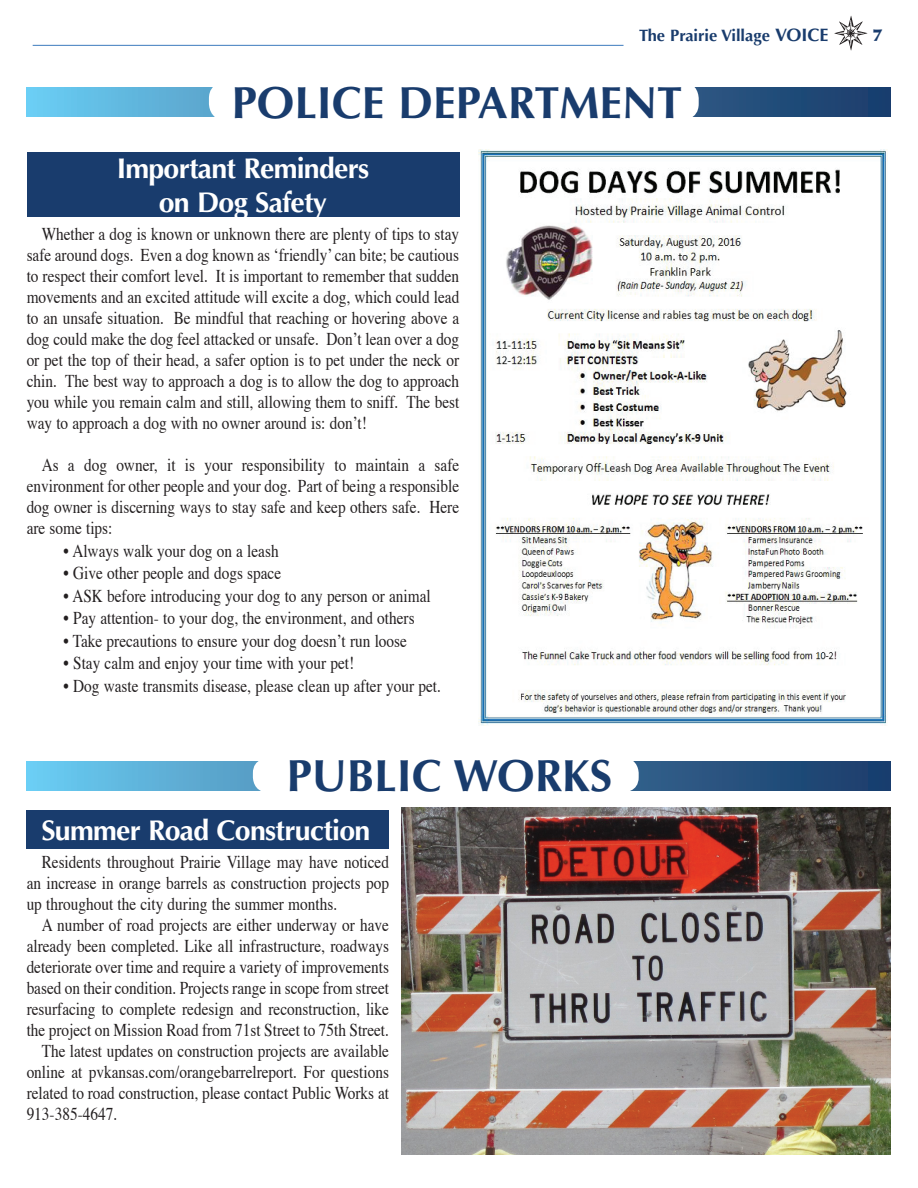
<style>
.page{position:relative;width:918px;height:1188px;background:#fff}
.page>*{position:absolute;margin:0;border:0;box-sizing:border-box;transform-origin:0 0}
.t1{font:700 45px "Optima";color:#193c6d}
.t2{font:700 28.5px/34.2px "Optima";letter-spacing:-.025em;color:#fff;text-align:center}
.t3{font:18px/21px "Times";color:#231f20;text-align:justify;scale:.85 1}
.t4{font:700 16.5px "Optima";color:#193c6d}
.t5{font:900 16.5px "Optima";color:#193c6d}
.s1{font-size:18px}
</style>
<div class="page">
<svg style="left:27px;top:87px;width:864px;height:29px;background:#4180ab"></svg>
<div style="left:209px;top:82px;width:489px;height:38px;background:#fff;border-radius:16px"></div>
<img style="left:834px;top:15px;width:34px;height:36px">
<hr style="left:33px;top:45px;width:590px;height:1px;background:#3c7bbd">
<svg style="left:27px;top:761px;width:864px;height:29px;background:#417ea9"></svg>
<div style="left:253px;top:758px;width:385px;height:34px;background:#fff;border-radius:15px"></div>
<div style="left:27px;top:152px;width:432px;height:65px;background:#193c6d"></div>
<img style="left:478px;top:149px;width:409px;height:576px">
<img style="left:402px;top:807px;width:489px;height:347px">
<div style="left:27px;top:810px;width:362px;height:39px;background:#193c6d"></div>
<p class="t4" style="left:639px;top:26px;width:191px">The Prairie Village <span class="s1">VOICE</span></p>
<p class="t5" style="left:872px;top:25px;width:11px">7</p>
<h1 class="t1" style="left:232px;top:77px;width:26px">police</h1>
<h1 class="t1" style="left:398px;top:77px;width:29px">departme</h1>
<h1 class="t1" style="left:622px;top:77px;width:51px">nt</h1>
<h2 class="t2" style="left:117px;top:151px;width:254px">Important Reminders on Dog Safety</h2>
<p class="t3" style="left:27px;top:224px;width:510px;text-indent:15px">Whether a dog is known or unknown there are plenty of tips to stay safe around dogs. Even a dog known as ‘friendly’ can bite; be cautious to respect their comfort level. It is important to remember that sudden movements and an excited attitude will excite a dog, which could lead to an unsafe situation. Be mindful that reaching or hovering above a dog could make the dog feel attacked or unsafe. Don’t lean over a dog or pet the top of their head, a safer option is to pet under the neck or chin. The best way to approach a dog is to allow the dog to approach you while you remain calm and still, allowing them to sniff. The best way to approach a dog with no owner around is: don’t!</p>
<p class="t3" style="left:27px;top:455px;width:510px;text-indent:15px">As a dog owner, it is your responsibility to maintain a safe environment for other people and your dog. Part of being a responsible dog owner is discerning ways to stay safe and keep others safe. Here are some tips:</p>
<p class="t3" style="left:64px;top:541px;width:254px">• Always walk your dog on a leash</p>
<p class="t3" style="left:64px;top:563px;width:257px">• Give other people and dogs space</p>
<p class="t3" style="left:64px;top:586px;width:433px">• ASK before introducing your dog to any person or animal</p>
<p class="t3" style="left:64px;top:608px;width:414px">• Pay attention- to your dog, the environment, and others</p>
<p class="t3" style="left:64px;top:631px;width:405px">• Take precautions to ensure your dog doesn’t run loose</p>
<p class="t3" style="left:64px;top:653px;width:343px">• Stay calm and enjoy your time with your pet!</p>
<p class="t3" style="left:64px;top:676px;width:445px">• Dog waste transmits disease, please clean up after your pet.</p>
<h1 class="t1" style="left:287px;top:749px;width:27px">public</h1>
<h1 class="t1" style="left:453px;top:749px;width:156px">wor ks</h1>
<h2 class="t2" style="left:41px;top:813px;width:330px">Summer Road Construction</h2>
<p class="t3" style="left:27px;top:852px;width:428px;text-indent:15px">Residents throughout Prairie Village may have noticed an increase in orange barrels as construction projects pop up throughout the city during the summer months.</p>
<p class="t3" style="left:42px;top:915px;width:410px">A number of road projects are either underway or have</p>
<p class="t3" style="left:27px;top:936px;width:428px">already been completed. Like all infrastructure, roadways</p>
<p class="t3" style="left:27px;top:957px;width:428px">deteriorate over time and require a variety of improvements</p>
<p class="t3" style="left:27px;top:978px;width:428px">based on their condition. Projects range in scope from street</p>
<p class="t3" style="left:27px;top:999px;width:428px">resurfacing to complete redesign and reconstruction, like</p>
<p class="t3" style="left:27px;top:1020px;width:428px">the project on Mission Road from 71st Street to 75th Street.</p>
<p class="t3" style="left:42px;top:1041px;width:410px">The latest updates on construction projects are available</p>
<p class="t3" style="left:27px;top:1062px;width:428px">online at pvkansas.com/orangebarrelreport. For questions</p>
<p class="t3" style="left:27px;top:1083px;width:428px">related to road construction, please contact Public Works at</p>
<p class="t3" style="left:27px;top:1104px;width:108px">913-385-4647.</p>
</div>
